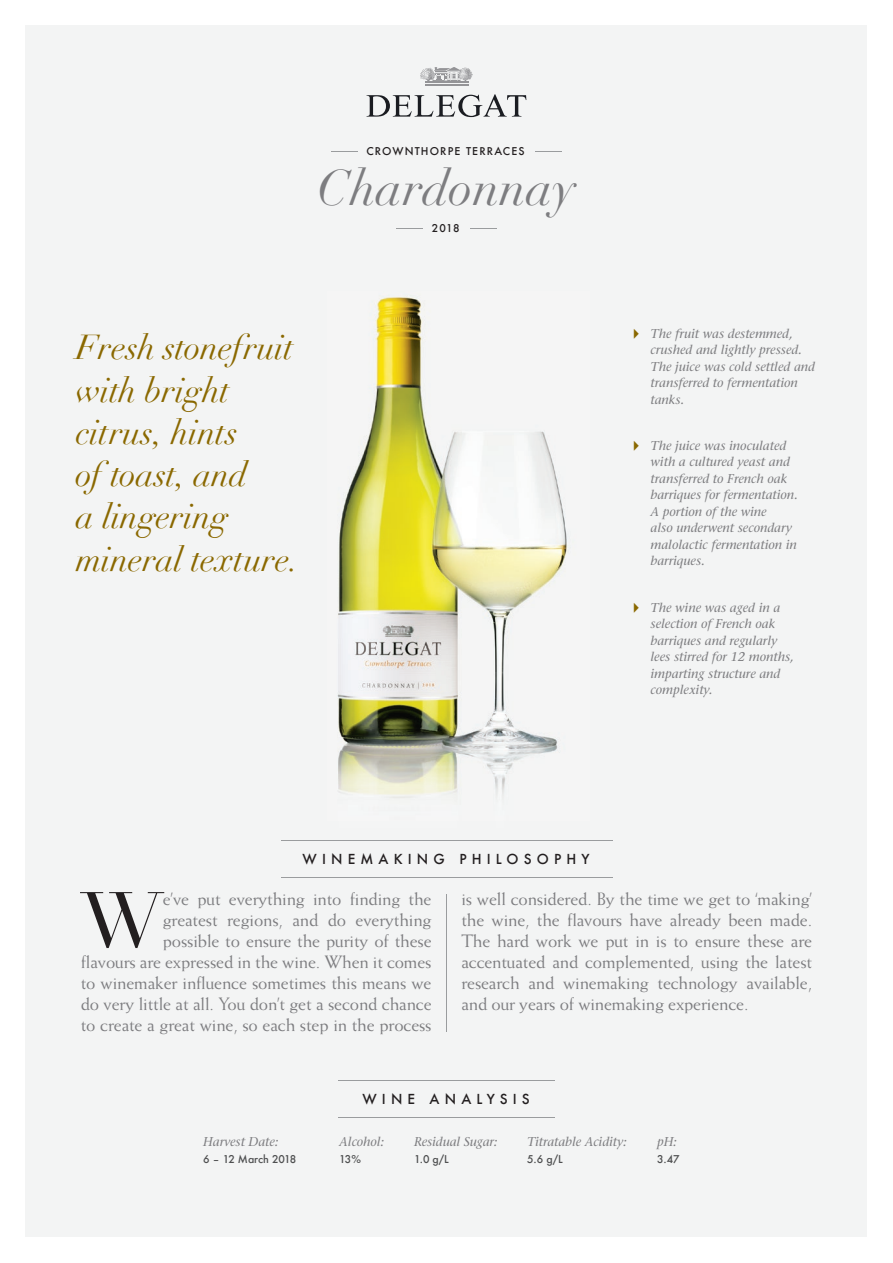
<style>
.page{position:relative;width:893px;height:1263px;background:#fff}
.page>*{position:absolute;margin:0;border:0;box-sizing:border-box;transform-origin:0 0}
.t1{font:76.95px "Didot";color:#231f20}
.t2{font:italic 49.5px "Didot LT Std";color:#7d7d80}
.t3{font:italic 33.9px/42.3px "Didot";letter-spacing:-.01em;color:#8a6800}
.t4{font:18px/21px "Weiss";letter-spacing:-.01em;color:#7d7d80;text-align:right}
.t5{font:500 13.5px "Futura";letter-spacing:.38em;color:#231f20}
.t6{font:italic 12.75px/16.5px "Stone Serif";color:#7d7d80}
.t7{font:500 10.5px "Futura";letter-spacing:-.01em;color:#4e4f50}
.t8{font:500 10.5px "Futura";letter-spacing:.11em;color:#231f20}
.s1{color:#8a6800}
</style>
<div class="page">
<div style="left:26px;top:26px;width:841px;height:1211px;background:#f3f4f4"></div>
<img style="left:337px;top:297px;width:230px;height:501px">
<svg style="left:367px;top:94px;width:159px;height:23px"></svg>
<svg style="left:420px;top:67px;width:53px;height:15px"></svg>
<hr style="left:425px;top:81px;width:43px;height:2px;background:#949497">
<hr style="left:425px;top:84px;width:43px;height:2px;background:#949497">
<svg style="left:331px;top:151px;width:27px;height:1px"></svg>
<svg style="left:535px;top:151px;width:27px;height:1px"></svg>
<svg style="left:396px;top:228px;width:27px;height:1px"></svg>
<svg style="left:470px;top:228px;width:27px;height:1px"></svg>
<hr style="left:281px;top:840px;width:331px;height:1px;background:#9a9c9e">
<hr style="left:281px;top:877px;width:331px;height:1px;background:#9a9c9e">
<hr style="left:446px;top:895px;width:1px;height:137px;background:#9a9c9e">
<hr style="left:338px;top:1080px;width:217px;height:1px;background:#9a9c9e">
<hr style="left:338px;top:1117px;width:217px;height:1px;background:#9a9c9e">
<p class="t8" style="left:366px;top:144px;width:160px">CROWNTHORPE TERRACES</p>
<h2 class="t2" style="left:317px;top:158px;width:260px">Chardonnay</h2>
<h3 class="t3" style="left:76px;top:327px;width:225px">Fresh stonefruit with bright citrus, hints<br>of toast, and<br>a lingering mineral texture.</h3>
<p class="t8" style="left:432px;top:221px;width:29px">2018</p>
<p class="t6" style="left:650px;top:325px;width:166px;text-indent:-17px"><span class="s1">◆</span> The fruit was destemmed, crushed and lightly pressed.<br>The juice was cold settled and transferred to fermentation tanks.</p>
<p class="t6" style="left:650px;top:437px;width:149px;text-indent:-17px"><span class="s1">◆</span> The juice was inoculated with a cultured yeast and transferred to French oak barriques for fermentation.<br>A portion of the wine<br>also underwent secondary malolactic fermentation in barriques.</p>
<p class="t6" style="left:650px;top:599px;width:145px;text-indent:-17px"><span class="s1">◆</span> The wine was aged in a selection of French oak barriques and regularly lees stirred for 12 months, imparting structure and complexity.</p>
<p class="t5" style="left:303px;top:849px;width:288px">WINEMAKING PHILOSOPHY</p>
<p class="t4" style="left:81px;top:888px;width:352px">e’ve put everything into finding the<br>greatest regions, and do everything<br>possible to ensure the purity of these<br>flavours are expressed in the wine. When it comes to winemaker influence sometimes this means we do very little at all. You don’t get a second chance to create a great wine, so each step in the process</p>
<p class="t4" style="left:461px;top:888px;width:352px;text-align:justify">is well considered. By the time we get to ‘making’ the wine, the flavours have already been made.<br>The hard work we put in is to ensure these are accentuated and complemented, using the latest research and winemaking technology available, and our years of winemaking experience.</p>
<h1 class="t1" style="left:81px;top:874px;width:84px">W</h1>
<p class="t6" style="left:203px;top:1133px;width:77px">Harvest Date:</p>
<p class="t7" style="left:203px;top:1151px;width:95px">6 – 12 March 2018</p>
<p class="t5" style="left:362px;top:1089px;width:169px">WINE ANALYSIS</p>
<p class="t6" style="left:339px;top:1133px;width:46px">Alcohol:</p>
<p class="t7" style="left:339px;top:1151px;width:23px">13%</p>
<p class="t6" style="left:414px;top:1133px;width:85px">Residual Sugar:</p>
<p class="t7" style="left:414px;top:1151px;width:36px">1.0 g/L</p>
<p class="t6" style="left:527px;top:1133px;width:101px">Titratable Acidity:</p>
<p class="t7" style="left:527px;top:1151px;width:37px">5.6 g/L</p>
<p class="t6" style="left:657px;top:1133px;width:21px">pH:</p>
<p class="t7" style="left:657px;top:1151px;width:24px">3.47</p>
</div>
